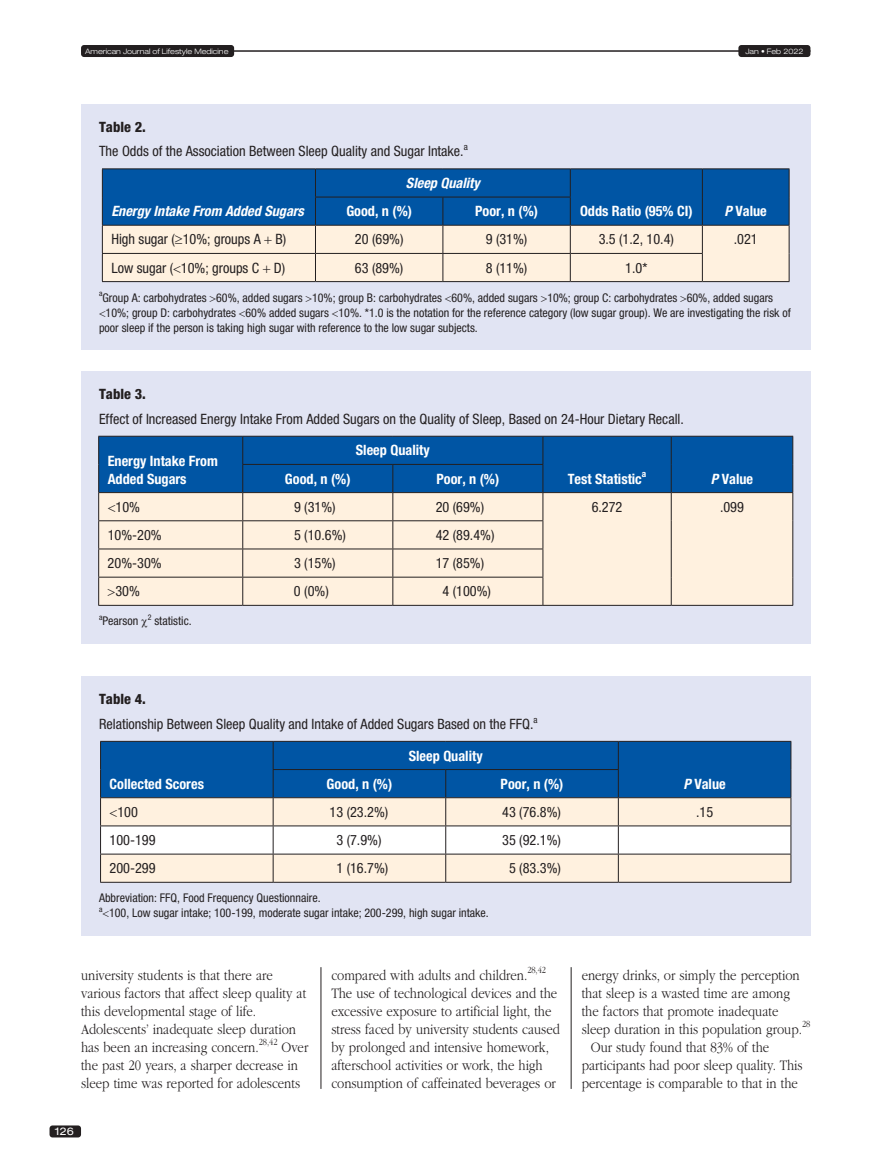
<style>
.page{position:relative;width:878px;height:1175px;background:#fff}
.page>*{position:absolute;margin:0;border:0;box-sizing:border-box;transform-origin:0 0}
.t1{font:300 15px/18px "ITC Garamond Std";color:#231f20;scale:.85 1}
.t2{font:condensed 14.25px "Helvetica Neue LT Std";color:#231f20}
.t3{font:700 condensed 14.25px/18px "Helvetica Neue LT Std";color:#fff}
.t4{font:italic 700 condensed 14.25px "Helvetica Neue LT Std";color:#fff}
.t5{font:800 condensed 14.25px "Helvetica Neue LT Std";color:#231f20}
.t6{font:condensed 12px "Helvetica Neue LT Std";color:#231f20}
.t7{font:expanded 10.5px "Helvetica Neue LT Std";color:#fff}
.t8{font:300 9.75px "ITC Garamond Std";color:#231f20;scale:.85 1}
.t9{font:condensed 9.3px "Helvetica Neue LT Std";color:#231f20}
.t10{font:condensed 7.8px "Helvetica Neue LT Std";color:#231f20}
.t11{font:300 expanded 7.5px "Helvetica Neue LT Std";color:#fff}
.s1{font-style:italic}
</style>
<div class="page">
<div style="left:50px;top:1125px;width:31px;height:12px;background:#231f20;border-radius:3px"></div>
<hr style="left:81px;top:50px;width:729px;height:2px;background:#231f20">
<div style="left:81px;top:45px;width:153px;height:12px;background:#231f20;border-radius:3px"></div>
<div style="left:738px;top:45px;width:72px;height:12px;background:#231f20;border-radius:3px"></div>
<hr style="left:570px;top:967px;width:1px;height:121px;background:#231f20">
<hr style="left:320px;top:967px;width:1px;height:121px;background:#231f20">
<div style="left:81px;top:104px;width:729px;height:245px;background:#e1e4f3"></div>
<hr style="left:702px;top:281px;width:87px;height:1px;background:#231f20">
<hr style="left:102px;top:168px;width:213px;height:1px;background:#231f20">
<hr style="left:315px;top:168px;width:128px;height:1px;background:#231f20">
<hr style="left:443px;top:168px;width:127px;height:1px;background:#231f20">
<hr style="left:570px;top:168px;width:132px;height:1px;background:#231f20">
<hr style="left:702px;top:168px;width:87px;height:1px;background:#231f20">
<hr style="left:102px;top:281px;width:213px;height:1px;background:#231f20">
<hr style="left:315px;top:281px;width:128px;height:1px;background:#231f20">
<hr style="left:443px;top:281px;width:127px;height:1px;background:#231f20">
<hr style="left:570px;top:281px;width:132px;height:1px;background:#231f20">
<div style="left:81px;top:371px;width:729px;height:272px;background:#e1e4f3"></div>
<hr style="left:543px;top:605px;width:128px;height:1px;background:#231f20">
<hr style="left:671px;top:605px;width:122px;height:1px;background:#231f20">
<hr style="left:98px;top:605px;width:145px;height:1px;background:#231f20">
<hr style="left:243px;top:605px;width:150px;height:1px;background:#231f20">
<hr style="left:393px;top:605px;width:150px;height:1px;background:#231f20">
<div style="left:81px;top:676px;width:729px;height:259px;background:#e1e4f3"></div>
<hr style="left:100px;top:882px;width:173px;height:1px;background:#231f20">
<hr style="left:273px;top:882px;width:173px;height:1px;background:#231f20">
<hr style="left:446px;top:882px;width:172px;height:1px;background:#231f20">
<hr style="left:618px;top:882px;width:173px;height:1px;background:#231f20">
<svg style="left:102px;top:169px;width:687px;height:112px;background:#7b9ebc"></svg>
<svg style="left:98px;top:436px;width:695px;height:169px;background:#a5b7c5"></svg>
<svg style="left:100px;top:741px;width:691px;height:141px;background:#94afc7"></svg>
<p class="t11" style="left:85px;top:47px;width:145px">American Journal of Lifestyle Medicine</p>
<p class="t11" style="left:745px;top:47px;width:59px">Jan • Feb 2022</p>
<p class="t11" style="left:87px;top:47px;width:53px">vol. XX • no. X</p>
<p class="t5" style="left:99px;top:118px;width:48px">Table 2.</p>
<p class="t2" style="left:99px;top:143px;width:366px">The Odds of the Association Between Sleep Quality and Sugar Intake.</p>
<p class="t9" style="left:463px;top:141px;width:6px">a</p>
<p class="t4" style="left:111px;top:202px;width:194px">Energy Intake From Added Sugars</p>
<p class="t4" style="left:406px;top:174px;width:75px">Sleep Quality</p>
<p class="t3" style="left:346px;top:202px;width:67px">Good, n (%)</p>
<p class="t3" style="left:475px;top:202px;width:64px">Poor, n (%)</p>
<p class="t3" style="left:580px;top:202px;width:114px">Odds Ratio (95% CI)</p>
<p class="t3" style="left:724px;top:202px;width:44px"><span class="s1">P</span> Value</p>
<p class="t2" style="left:111px;top:231px;width:176px">High sugar (≥10%; groups A B)</p>
<p class="t2" style="left:355px;top:231px;width:50px">20 (69%)</p>
<p class="t2" style="left:486px;top:231px;width:43px">9 (31%)</p>
<p class="t2" style="left:598px;top:231px;width:77px">3.5 (1.2, 10.4)</p>
<p class="t2" style="left:733px;top:231px;width:25px">.021</p>
<p class="t2" style="left:111px;top:259px;width:175px">Low sugar ( 10%; groups C D)</p>
<p class="t2" style="left:355px;top:259px;width:50px">63 (89%)</p>
<p class="t2" style="left:485px;top:259px;width:43px">8 (11%)</p>
<p class="t2" style="left:625px;top:259px;width:24px">1.0*</p>
<p class="t6" style="left:99px;top:290px;width:675px"><sup>a</sup>Group A: carbohydrates 60%, added sugars 10%; group B: carbohydrates 60%, added sugars 10%; group C: carbohydrates 60%, added sugars</p>
<p class="t6" style="left:106px;top:305px;width:686px">10%; group D: carbohydrates 60% added sugars 10%. *1.0 is the notation for the reference category (low sugar group). We are investigating the risk of</p>
<p class="t6" style="left:99px;top:320px;width:380px">poor sleep if the person is taking high sugar with reference to the low sugar subjects.</p>
<p class="t5" style="left:99px;top:385px;width:48px">Table 3.</p>
<p class="t2" style="left:99px;top:410px;width:586px">Effect of Increased Energy Intake From Added Sugars on the Quality of Sleep, Based on 24-Hour Dietary Recall.</p>
<p class="t3" style="left:108px;top:451px;width:112px">Energy Intake From<br>Added Sugars</p>
<p class="t3" style="left:356px;top:441px;width:75px">Sleep Quality</p>
<p class="t3" style="left:567px;top:469px;width:80px">Test Statistic<sup>a</sup></p>
<p class="t3" style="left:285px;top:469px;width:67px">Good, n (%)</p>
<p class="t3" style="left:436px;top:469px;width:64px">Poor, n (%)</p>
<p class="t3" style="left:711px;top:469px;width:44px"><span class="s1">P</span> Value</p>
<p class="t2" style="left:115px;top:498px;width:26px">10%</p>
<p class="t2" style="left:294px;top:498px;width:43px">9 (31%)</p>
<p class="t2" style="left:436px;top:498px;width:50px">20 (69%)</p>
<p class="t2" style="left:591px;top:498px;width:32px">6.272</p>
<p class="t2" style="left:720px;top:498px;width:25px">.099</p>
<p class="t2" style="left:108px;top:526px;width:56px">10%-20%</p>
<p class="t2" style="left:294px;top:526px;width:53px">5 (10.6%)</p>
<p class="t2" style="left:436px;top:526px;width:60px">42 (89.4%)</p>
<p class="t2" style="left:108px;top:555px;width:56px">20%-30%</p>
<p class="t2" style="left:294px;top:555px;width:43px">3 (15%)</p>
<p class="t2" style="left:435px;top:555px;width:50px">17 (85%)</p>
<p class="t2" style="left:115px;top:583px;width:26px">30%</p>
<p class="t2" style="left:294px;top:583px;width:36px">0 (0%)</p>
<p class="t2" style="left:442px;top:583px;width:50px">4 (100%)</p>
<p class="t10" style="left:99px;top:612px;width:5px">a</p>
<p class="t6" style="left:102px;top:614px;width:37px">Pearson</p>
<p class="t10" style="left:148px;top:612px;width:5px">2</p>
<p class="t6" style="left:154px;top:614px;width:39px">statistic.</p>
<p class="t5" style="left:99px;top:690px;width:48px">Table 4.</p>
<p class="t2" style="left:99px;top:715px;width:436px">Relationship Between Sleep Quality and Intake of Added Sugars Based on the FFQ.</p>
<p class="t9" style="left:533px;top:714px;width:6px">a</p>
<p class="t3" style="left:110px;top:774px;width:96px">Collected Scores</p>
<p class="t3" style="left:409px;top:746px;width:75px">Sleep Quality</p>
<p class="t3" style="left:326px;top:774px;width:67px">Good, n (%)</p>
<p class="t3" style="left:500px;top:774px;width:64px">Poor, n (%)</p>
<p class="t3" style="left:683px;top:774px;width:44px"><span class="s1">P</span> Value</p>
<p class="t2" style="left:117px;top:803px;width:22px">100</p>
<p class="t2" style="left:329px;top:803px;width:60px">13 (23.2%)</p>
<p class="t2" style="left:502px;top:803px;width:60px">43 (76.8%)</p>
<p class="t2" style="left:696px;top:803px;width:19px">.15</p>
<p class="t2" style="left:109px;top:831px;width:48px">100-199</p>
<p class="t2" style="left:336px;top:831px;width:47px">3 (7.9%)</p>
<p class="t2" style="left:502px;top:831px;width:60px">35 (92.1%)</p>
<p class="t2" style="left:109px;top:860px;width:48px">200-299</p>
<p class="t2" style="left:336px;top:860px;width:53px">1 (16.7%)</p>
<p class="t2" style="left:509px;top:860px;width:53px">5 (83.3%)</p>
<p class="t6" style="left:99px;top:891px;width:223px">Abbreviation: FFQ, Food Frequency Questionnaire.</p>
<p class="t10" style="left:99px;top:904px;width:5px">a</p>
<p class="t6" style="left:109px;top:906px;width:381px">100, Low sugar intake; 100-199, moderate sugar intake; 200-299, high sugar intake.</p>
<p class="t1" style="left:81px;top:966px;width:266px">university students is that there are various factors that affect sleep quality at this developmental stage of life.<br>Adolescents’ inadequate sleep duration has been an increasing concern.</p>
<p class="t8" style="left:259px;top:1036px;width:24px">28,42</p>
<p class="t1" style="left:81px;top:1038px;width:269px;text-indent:200px">Over the past 20 years, a sharper decrease in sleep time was reported for adolescents</p>
<p class="t1" style="left:331px;top:966px;width:232px">compared with adults and children.</p>
<p class="t8" style="left:527px;top:964px;width:24px">28,42</p>
<p class="t1" style="left:331px;top:984px;width:270px">The use of technological devices and the excessive exposure to artificial light, the stress faced by university students caused by prolonged and intensive homework, afterschool activities or work, the high consumption of caffeinated beverages or</p>
<p class="t1" style="left:581px;top:966px;width:261px">energy drinks, or simply the perception that sleep is a wasted time are among the factors that promote inadequate sleep duration in this population group.</p>
<p class="t8" style="left:802px;top:1018px;width:11px">28</p>
<p class="t1" style="left:581px;top:1038px;width:261px;text-indent:9px">Our study found that 83% of the participants had poor sleep quality. This percentage is comparable to that in the</p>
<p class="t7" style="left:55px;top:1125px;width:20px">126</p>
</div>
